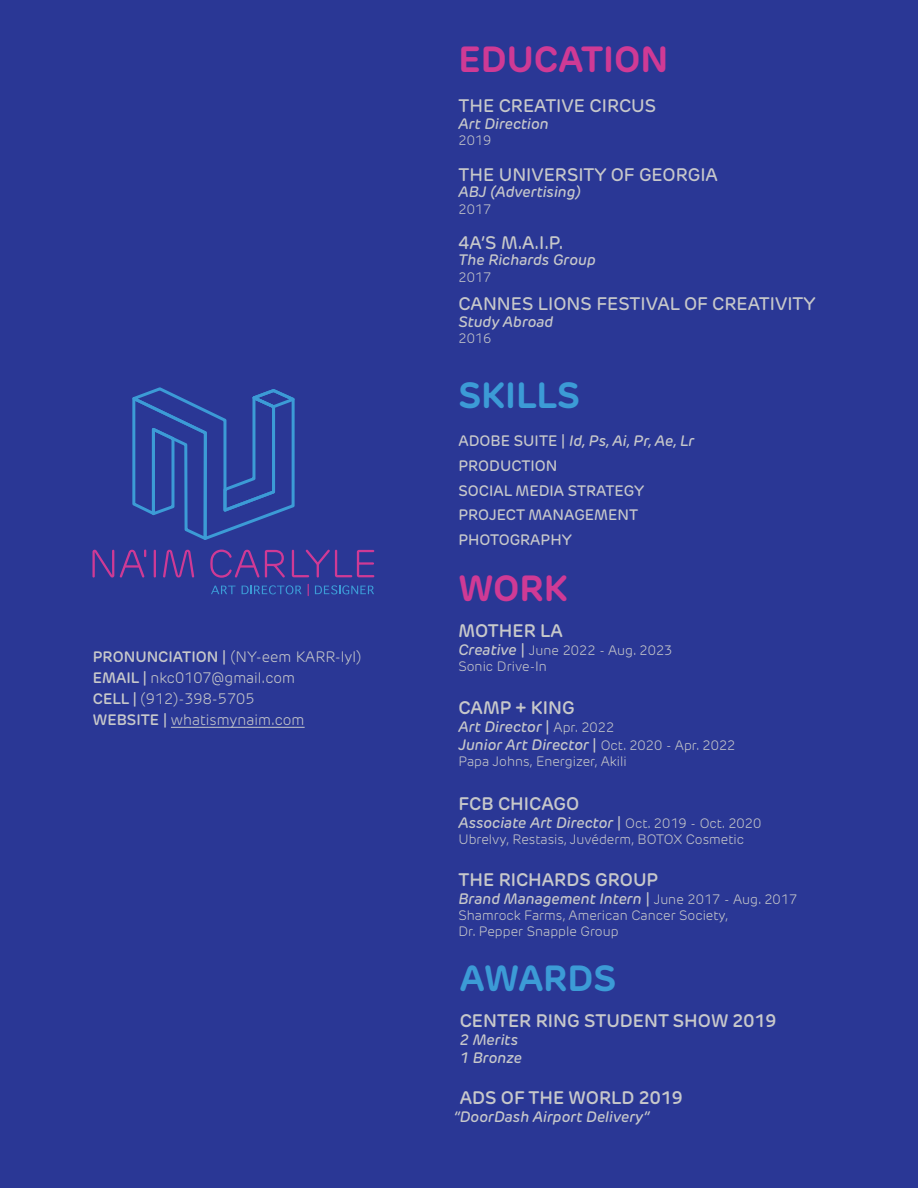
<style>
.page{position:relative;width:918px;height:1188px;background:#2a3795}
.page>*{position:absolute;margin:0;border:0;box-sizing:border-box;transform-origin:0 0}
.t1{font:700 36px "New Rubrik";color:#cf3a95}
.t2{font:700 36px "New Rubrik";color:#3c9bd6}
.t3{font:600 18px "New Rubrik";color:#c7c8ca}
.t4{font:500 18px "New Rubrik";color:#c7c8ca}
.t5{font:italic 500 15px/18px "New Rubrik";color:#c7c8ca}
.t6{font:300 15px/21px "New Rubrik";color:#c7c8ca}
.t7{font:500 15px/24.8px "New Rubrik";color:#c7c8ca}
.t8{font:300 13.5px/16.5px "New Rubrik";color:#c7c8ca}
.s1{font-weight:600}
.s2{font-weight:500}
.s3{color:#c6c8ca}
.s4{font-style:italic}
.s5{font-weight:500;font-style:italic;font-size:15px}
.s6{font-weight:500;font-size:15px}
.s7{font-style:normal}
.s8{font-weight:300;font-style:normal;font-size:13.5px}
</style>
<div class="page">
<hr style="left:171px;top:727px;width:134px;height:1px;background:#c6c8ca">
<svg style="left:211px;top:586px;width:25px;height:8px"></svg>
<svg style="left:242px;top:585px;width:60px;height:9px"></svg>
<svg style="left:315px;top:585px;width:59px;height:9px"></svg>
<svg style="left:308px;top:584px;width:1px;height:12px"></svg>
<svg style="left:92px;top:550px;width:22px;height:28px"></svg>
<svg style="left:120px;top:550px;width:26px;height:28px"></svg>
<hr style="left:154px;top:550px;width:2px;height:28px;background:#cf3a95">
<svg style="left:163px;top:550px;width:31px;height:28px"></svg>
<svg style="left:210px;top:550px;width:49px;height:28px"></svg>
<svg style="left:265px;top:550px;width:20px;height:28px"></svg>
<svg style="left:292px;top:550px;width:82px;height:28px"></svg>
<svg style="left:132px;top:387px;width:163px;height:153px"></svg>
<p class="t6" style="left:93px;top:647px;width:270px"><span class="s1">PRONUNCIATION</span> <span class="s2">|</span> (NY-eem KARR-lyl)<br><span class="s1">EMAIL</span> <span class="s2">|</span> nkc0107@gmail.com<br><span class="s1">CELL</span> <span class="s2">|</span> (912)-398-5705<br><span class="s1">WEBSITE</span> <span class="s2">|</span> <span class="s3">whatismynaim.com</span></p>
<h1 class="t1" style="left:458px;top:37px;width:211px">EDUCATION</h1>
<p class="t4" style="left:458px;top:95px;width:199px">THE CREATIVE CIRCUS</p>
<p class="t5" style="left:458px;top:115px;width:92px">Art Direction</p>
<p class="t8" style="left:458px;top:132px;width:34px">2019</p>
<p class="t4" style="left:458px;top:163px;width:261px">THE UNIVERSITY OF GEORGIA</p>
<p class="t5" style="left:458px;top:183px;width:124px">ABJ (Advertising)</p>
<p class="t8" style="left:458px;top:201px;width:34px">2017</p>
<p class="t4" style="left:458px;top:232px;width:107px">4A’S M.A.I.P.</p>
<p class="t5" style="left:458px;top:251px;width:139px">The Richards Group</p>
<p class="t8" style="left:458px;top:269px;width:34px">2017</p>
<p class="t4" style="left:458px;top:293px;width:359px">CANNES LIONS FESTIVAL OF CREATIVITY</p>
<p class="t5" style="left:458px;top:313px;width:96px">Study Abroad</p>
<p class="t8" style="left:458px;top:330px;width:34px">2016</p>
<h1 class="t2" style="left:458px;top:373px;width:123px">SKILLS</h1>
<p class="t7" style="left:458px;top:428px;width:238px">ADOBE SUITE | <span class="s4">Id, Ps, Ai, Pr, Ae, Lr<br></span>PRODUCTION<br>SOCIAL MEDIA STRATEGY<br>PROJECT MANAGEMENT<br>PHOTOGRAPHY</p>
<h1 class="t1" style="left:458px;top:566px;width:111px">WORK</h1>
<p class="t3" style="left:458px;top:619px;width:106px">MOTHER LA</p>
<p class="t8" style="left:458px;top:642px;width:216px"><span class="s5">Creative</span> <span class="s6">|</span> June 2022 - Aug. 2023<br>Sonic Drive-In</p>
<p class="t3" style="left:458px;top:697px;width:118px">CAMP + KING</p>
<p class="t5" style="left:458px;top:718px;width:279px">Art Director <span class="s7">|</span> <span class="s8">Apr. 2022<br></span>Junior Art Director <span class="s7">|</span> <span class="s8">Oct. 2020 - Apr. 2022</span></p>
<p class="t8" style="left:458px;top:753px;width:170px">Papa Johns, Energizer, Akili</p>
<p class="t3" style="left:458px;top:792px;width:122px">FCB CHICAGO</p>
<p class="t5" style="left:458px;top:813px;width:304px">Associate Art Director <span class="s7">|</span> <span class="s8">Oct. 2019 - Oct. 2020</span></p>
<p class="t8" style="left:458px;top:831px;width:287px">Ubrelvy, Restasis, Juvéderm, BOTOX Cosmetic</p>
<p class="t3" style="left:458px;top:869px;width:201px">THE RICHARDS GROUP</p>
<p class="t5" style="left:458px;top:890px;width:340px">Brand Management Intern <span class="s7">|</span> <span class="s8">June 2017 - Aug. 2017</span></p>
<p class="t8" style="left:458px;top:907px;width:272px">Shamrock Farms, American Cancer Society,<br>Dr. Pepper Snapple Group</p>
<h1 class="t2" style="left:460px;top:956px;width:158px">AWARDS</h1>
<p class="t3" style="left:460px;top:1009px;width:318px">CENTER RING STUDENT SHOW 2019</p>
<p class="t5" style="left:460px;top:1030px;width:64px">2 Merits<br>1 Bronze</p>
<p class="t3" style="left:460px;top:1087px;width:225px">ADS OF THE WORLD 2019</p>
<p class="t5" style="left:454px;top:1108px;width:197px">“DoorDash Airport Delivery”</p>
</div>
